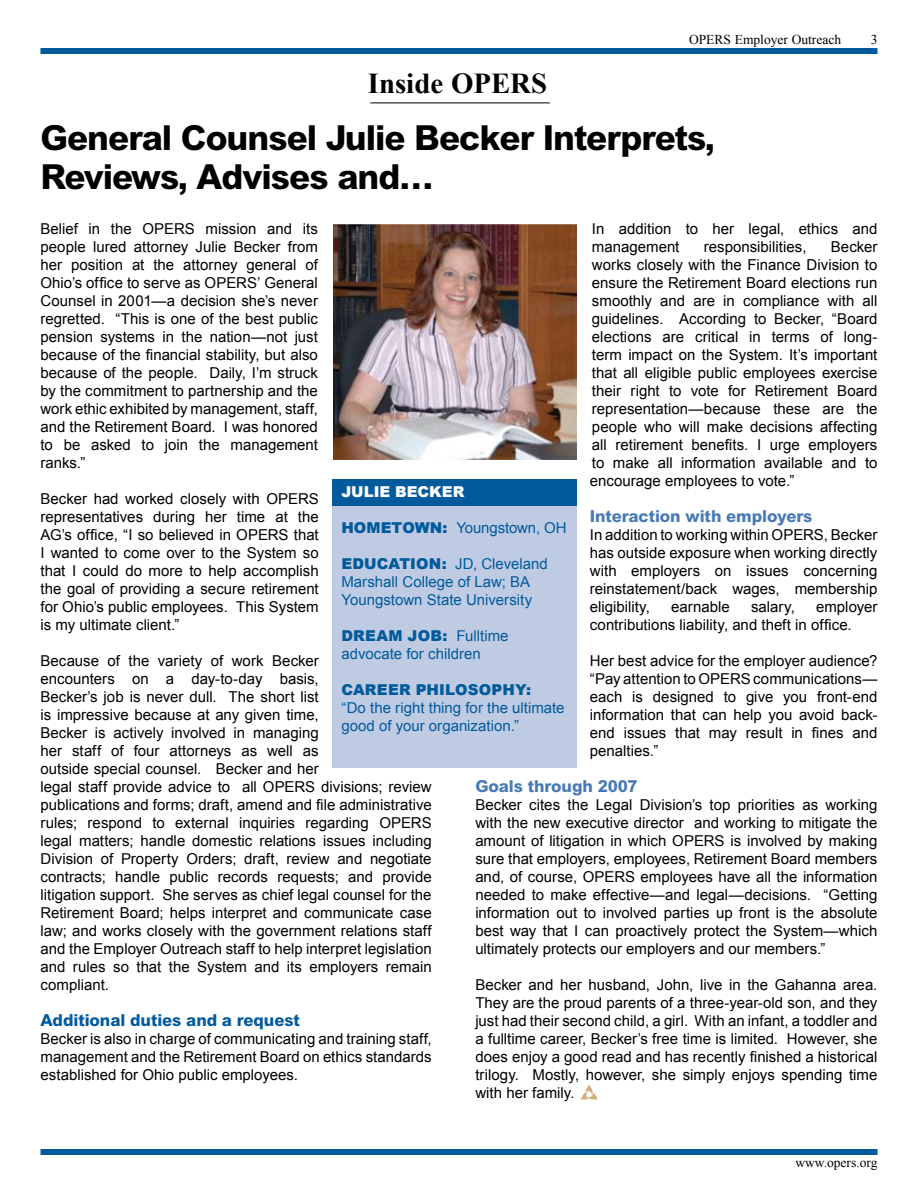
<style>
.page{position:relative;width:918px;height:1188px;background:#fff}
.page>*{position:absolute;margin:0;border:0;box-sizing:border-box;transform-origin:0 0}
.t1{font:800 34.5px/39px "Arial";letter-spacing:-.03em;color:#000}
.t2{font:700 28.8px "Times New Roman";color:#000}
.t3{font:800 16.5px "Arial";letter-spacing:-.005em;color:#477ab3}
.t4{font:800 16.5px "Arial";letter-spacing:-.005em;color:#005a9c}
.t5{font:15px/18px "Arial";color:#000;text-align:justify}
.t6{font:15px/18px "Arial";color:#005a9c}
.t7{font:900 15px "Arial";letter-spacing:.01em;color:#005a9c}
.t8{font:900 15px "Arial";color:#fff}
.t9{font:13.5px "Times New Roman";color:#000}
.s1{font-weight:900}
</style>
<div class="page">
<div style="left:40px;top:48px;width:838px;height:6px;background:#005a9c"></div>
<svg style="left:581px;top:1084px;width:17px;height:15px"></svg>
<img style="left:335px;top:226px;width:240px;height:232px">
<div style="left:332px;top:223px;width:246px;height:238px;border:2px solid #fff"></div>
<div style="left:332px;top:505px;width:244px;height:263px;background:#bfcbe3"></div>
<div style="left:332px;top:479px;width:244px;height:27px;background:#005a9c"></div>
<div style="left:40px;top:1149px;width:838px;height:6px;background:#005a9c"></div>
<hr style="left:370px;top:103px;width:180px;height:1px;background:#000">
<h2 class="t2" style="left:368px;top:67px;width:181px">Inside OPERS</h2>
<p class="t9" style="left:689px;top:32px;width:154px">OPERS Employer Outreach</p>
<p class="t9" style="left:871px;top:32px;width:8px">3</p>
<h1 class="t1" style="left:40px;top:118px;width:676px">General Counsel Julie Becker Interprets,<br>Reviews, Advises and…</h1>
<p class="t5" style="left:40px;top:220px;width:279px">Belief in the OPERS mission and its people lured attorney Julie Becker from her position at the attorney general of Ohio’s office to serve as OPERS’ General Counsel in 2001—a decision she’s never regretted. “This is one of the best public pension systems in the nation—not just because of the financial stability, but also because of the people. Daily, I’m struck by the commitment to partnership and the work ethic exhibited by management, staff, and the Retirement Board. I was honored to be asked to join the management ranks.”</p>
<p class="t5" style="left:40px;top:490px;width:280px">Becker had worked closely with OPERS representatives during her time at the AG’s office, “I so believed in OPERS that I wanted to come over to the System so that I could do more to help accomplish the goal of providing a secure retirement for Ohio’s public employees. This System is my ultimate client.”</p>
<p class="t5" style="left:40px;top:652px;width:393px;text-align:left">Because of the variety of work Becker<br>encounters on a day-to-day basis,<br>Becker’s job is never dull. The short list<br>is impressive because at any given time,<br>Becker is actively involved in managing<br>her staff of four attorneys as well as<br>outside special counsel. Becker and her<br>legal staff provide advice to all OPERS divisions; review publications and forms; draft, amend and file administrative rules; respond to external inquiries regarding OPERS legal matters; handle domestic relations issues including Division of Property Orders; draft, review and negotiate contracts; handle public records requests; and provide litigation support. She serves as chief legal counsel for the Retirement Board; helps interpret and communicate case law; and works closely with the government relations staff and the Employer Outreach staff to help interpret legislation and rules so that the System and its employers remain compliant.</p>
<p class="t4" style="left:40px;top:1010px;width:261px">Additional duties and a request</p>
<p class="t5" style="left:40px;top:1030px;width:393px">Becker is also in charge of communicating and training staff, management and the Retirement Board on ethics standards established for Ohio public employees.</p>
<p class="t5" style="left:592px;top:220px;width:287px">In addition to her legal, ethics and management</p>
<p class="t5" style="left:590px;top:238px;width:289px;text-indent:241px">Becker works closely with the Finance Division to ensure the Retirement Board elections run smoothly and are in compliance with all guidelines. According to Becker, “Board elections are critical in terms of long&shy;term impact on the System. It’s important that all eligible public employees exercise their right to vote for Retirement Board representation—because these are the people who will make decisions affecting all retirement benefits. I urge employers to make all information available and to encourage employees to vote.”</p>
<p class="t3" style="left:590px;top:506px;width:224px">Interaction with employers</p>
<p class="t5" style="left:590px;top:526px;width:289px">In addition to working within OPERS, Becker has outside exposure when working directly with employers on issues concerning reinstatement/back wages, membership eligibility,</p>
<p class="t5" style="left:704px;top:238px;width:104px">responsibilities,</p>
<p class="t8" style="left:341px;top:483px;width:125px">JULIE BECKER</p>
<p class="t6" style="left:341px;top:518px;width:227px"><span class="s1">HOMETOWN:</span> Youngstown, OH</p>
<p class="t6" style="left:341px;top:554px;width:208px"><span class="s1">EDUCATION:</span> JD, Cleveland<br>Marshall College of Law; BA<br>Youngstown State University</p>
<p class="t6" style="left:341px;top:626px;width:169px"><span class="s1">DREAM JOB:</span> Fulltime advocate for children</p>
<p class="t7" style="left:341px;top:681px;width:191px">CAREER PHILOSOPHY:</p>
<p class="t6" style="left:341px;top:698px;width:225px">“Do the right thing for the ultimate good of your organization.”</p>
<p class="t5" style="left:590px;top:598px;width:289px;text-indent:226px">employer contributions liability, and theft in office.</p>
<p class="t5" style="left:590px;top:652px;width:289px">Her best advice for the employer audience? “Pay attention to OPERS communications— each is designed to give you front-end information that can help you avoid back&shy;end issues that may result in fines and penalties.”</p>
<p class="t3" style="left:475px;top:776px;width:164px">Goals through 2007</p>
<p class="t5" style="left:475px;top:796px;width:404px">Becker cites the Legal Division’s top priorities as working with the new executive director and working to mitigate the amount of litigation in which OPERS is involved by making sure that employers, employees, Retirement Board members and, of course, OPERS employees have all the information needed to make effective—and legal—decisions. “Getting information out to involved parties up front is the absolute best way that I can proactively protect the System—which ultimately protects our employers and our members.”</p>
<p class="t5" style="left:475px;top:976px;width:404px">Becker and her husband, John, live in the Gahanna area.<br>They are the proud parents of a three-year-old son, and they just had their second child, a girl. With an infant, a toddler and a fulltime career, Becker’s free time is limited. However, she does enjoy a good read and has recently finished a historical trilogy. Mostly, however, she simply enjoys spending time with her family.</p>
<p class="t5" style="left:671px;top:598px;width:60px">earnable</p>
<p class="t5" style="left:751px;top:598px;width:45px">salary,</p>
<p class="t9" style="left:795px;top:1155px;width:84px">www.opers.org</p>
</div>
